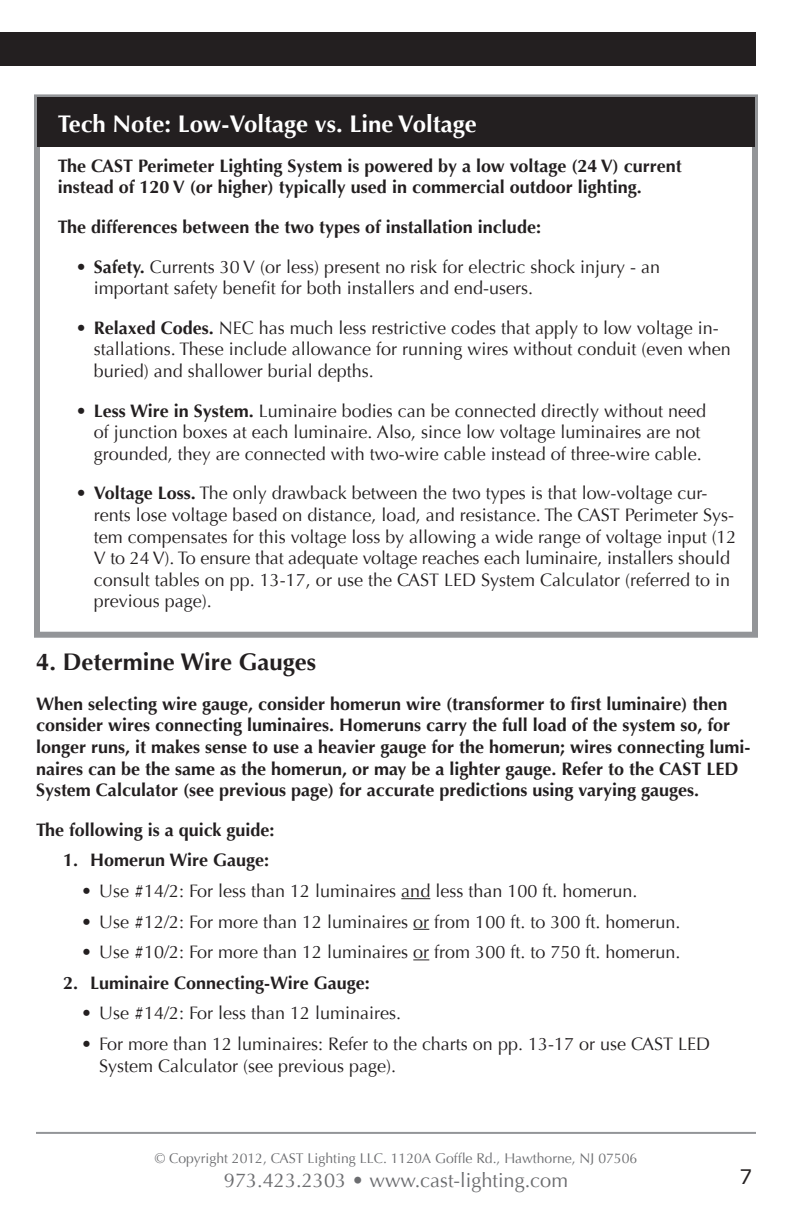
<style>
.page{position:relative;width:792px;height:1224px;background:#fff}
.page>*{position:absolute;margin:0;border:0;box-sizing:border-box;transform-origin:0 0}
.head{font:700 24px "Optima";color:#fff}
.head-2{font:700 24px "Optima";color:#231f20}
.t1{font:20px "Optima";color:#6c6d70}
.t2{font:20px "Verdana";color:#231f20}
.t3{font:18px/21.6px "Optima";color:#231f20}
.body_numbered_list{font:700 18px/21.6px "Optima";color:#231f20}
.t4{font:14px "Optima";color:#6c6d70}
.s1{font-weight:700}
</style>
<div class="page">
<hr style="left:36px;top:1132px;width:720px;height:2px;background:#939598">
<div style="left:0;top:33px;width:756px;height:33px;background:#231f20"></div>
<svg style="left:401px;top:898px;width:29px;height:1px"></svg>
<svg style="left:413px;top:929px;width:16px;height:1px"></svg>
<svg style="left:413px;top:959px;width:16px;height:1px"></svg>
<div style="left:34px;top:94px;width:724px;height:544px;border:6px solid #939598"></div>
<div style="left:37px;top:97px;width:718px;height:50px;background:#231f20"></div>
<p class="head" style="left:58px;top:110px;width:420px">Tech Note: Low-Voltage vs. Line Voltage</p>
<p class="body_numbered_list" style="left:58px;top:155px;width:626px">The CAST Perimeter Lighting System is powered by a low voltage (24 V) current instead of 120 V (or higher) typically used in commercial outdoor lighting.</p>
<p class="body_numbered_list" style="left:58px;top:216px;width:485px">The differences between the two types of installation include:</p>
<p class="t3" style="left:94px;top:256px;width:568px;text-indent:-18px"><span class="s1">• Safety.</span> Currents 30 V (or less) present no risk for electric shock injury - an important safety benefit for both installers and end-users.</p>
<p class="t3" style="left:94px;top:317px;width:639px;text-indent:-18px"><span class="s1">• Relaxed Codes.</span> NEC has much less restrictive codes that apply to low voltage in&shy;stallations. These include allowance for running wires without conduit (even when buried) and shallower burial depths.</p>
<p class="t3" style="left:94px;top:400px;width:614px;text-indent:-18px"><span class="s1">• Less Wire in System.</span> Luminaire bodies can be connected directly without need of junction boxes at each luminaire. Also, since low voltage luminaires are not grounded, they are connected with two-wire cable instead of three-wire cable.</p>
<p class="t3" style="left:94px;top:483px;width:644px;text-indent:-18px"><span class="s1">• Voltage Loss.</span> The only drawback between the two types is that low-voltage cur&shy;rents lose voltage based on distance, load, and resistance. The CAST Perimeter Sys&shy;tem compensates for this voltage loss by allowing a wide range of voltage input (12<br>V to 24 V). To ensure that adequate voltage reaches each luminaire, installers should consult tables on pp. 13-17, or use the CAST LED System Calculator (referred to in previous page).</p>
<p class="head-2" style="left:36px;top:648px;width:282px">4. Determine Wire Gauges</p>
<p class="body_numbered_list" style="left:36px;top:693px;width:716px">When selecting wire gauge, consider homerun wire (transformer to first luminaire) then consider wires connecting luminaires. Homeruns carry the full load of the system so, for longer runs, it makes sense to use a heavier gauge for the homerun; wires connecting lumi - naires can be the same as the homerun, or may be a lighter gauge. Refer to the CAST LED System Calculator (see previous page) for accurate predictions using varying gauges.</p>
<p class="body_numbered_list" style="left:36px;top:819px;width:240px">The following is a quick guide:</p>
<p class="body_numbered_list" style="left:63px;top:850px;width:208px">1. Homerun Wire Gauge:</p>
<p class="t3" style="left:81px;top:880px;width:558px">• Use #14/2: For less than 12 luminaires and less than 100 ft. homerun.</p>
<p class="t3" style="left:81px;top:911px;width:601px">• Use #12/2: For more than 12 luminaires or from 100 ft. to 300 ft. homerun.</p>
<p class="t3" style="left:81px;top:941px;width:601px">• Use #10/2: For more than 12 luminaires or from 300 ft. to 750 ft. homerun.</p>
<p class="body_numbered_list" style="left:63px;top:972px;width:308px">2. Luminaire Connecting-Wire Gauge:</p>
<p class="t3" style="left:81px;top:1003px;width:322px">• Use #14/2: For less than 12 luminaires.</p>
<p class="t3" style="left:99px;top:1033px;width:613px;text-indent:-18px">• For more than 12 luminaires: Refer to the charts on pp. 13-17 or use CAST LED<br>System Calculator (see previous page).</p>
<p class="t4" style="left:155px;top:1150px;width:484px">© Copyright 2012, CAST Lighting LLC. 1120A Goffle Rd., Hawthorne, NJ 07506</p>
<p class="t1" style="left:224px;top:1169px;width:346px">973.423.2303 • www.cast-lighting.com</p>
<p class="t2" style="left:739px;top:1164px;width:14px">7</p>
</div>
